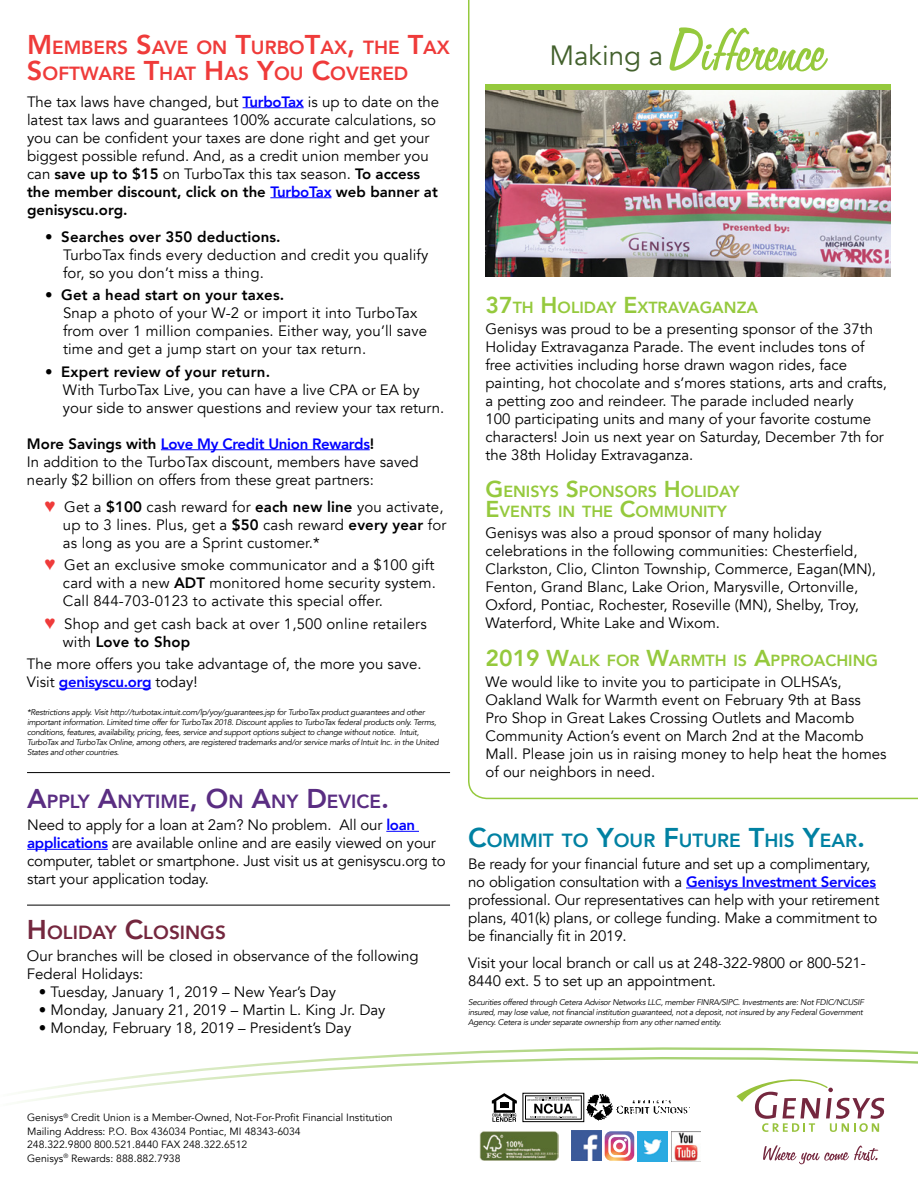
<style>
.page{position:relative;width:918px;height:1188px;background:#fff}
.page>*{position:absolute;margin:0;border:0;box-sizing:border-box;transform-origin:0 0}
.t1{font:68.25px "Freehand 575 BT Regular B";color:#95c93d}
.t2{font:27.75px "Avenir";color:#43612d}
.t3{font:800 19.05px/25.5px "Avenir";color:#ef3b3a}
.t4{font:800 19.05px "Avenir";color:#0081a2}
.t5{font:800 19.05px "Avenir";color:#5a2d82}
.t6{font:800 19.05px "Avenir";color:#74273e}
.t7{font:800 16.05px/19.6px "Avenir";color:#95c93d}
.t8{font:15px/18px "Avenir";color:#000}
.t9{font:10.5px/13.5px "Avenir";color:#000}
.t10{font:italic 8.25px/9.9px "Avenir";letter-spacing:-.03em;color:#000}
.s1{font-size:27.15px}
.s2{font-weight:800;color:#00f}
.s3{font-weight:800}
.s4{color:#ef3b3a}
.s5{font-size:22.95px}
</style>
<div class="page">
<svg style="left:763px;top:1145px;width:115px;height:19px"></svg>
<svg style="left:755px;top:1110px;width:129px;height:22px"></svg>
<img style="left:587px;top:1110px;width:101px;height:11px">
<div style="left:523px;top:1093px;width:61px;height:29px;background:#565656"></div>
<div style="left:523px;top:1093px;width:61px;height:29px;border:1px solid #000"></div>
<svg style="left:525px;top:1110px;width:57px;height:9px"></svg>
<svg style="left:527px;top:1110px;width:53px;height:8px"></svg>
<svg style="left:492px;top:1110px;width:25px;height:12px"></svg>
<img style="left:479px;top:1131px;width:80px;height:30px">
<img style="left:571px;top:1131px;width:30px;height:30px">
<img style="left:638px;top:1131px;width:30px;height:30px">
<img style="left:671px;top:1131px;width:30px;height:30px">
<svg style="left:605px;top:1131px;width:29px;height:30px"></svg>
<svg style="left:17px;top:1100px;width:867px;height:10px"></svg>
<svg style="left:18px;top:1047px;width:900px;height:53px"></svg>
<hr style="left:243px;top:107px;width:61px;height:1px;background:#00f">
<hr style="left:270px;top:197px;width:61px;height:1px;background:#00f">
<hr style="left:161px;top:449px;width:209px;height:1px;background:#00f">
<hr style="left:59px;top:688px;width:92px;height:1px;background:#00f">
<hr style="left:27px;top:905px;width:423px;height:1px;background:#000">
<hr style="left:686px;top:888px;width:190px;height:1px;background:#00f">
<hr style="left:27px;top:772px;width:423px;height:1px;background:#000">
<hr style="left:386px;top:831px;width:33px;height:1px;background:#00f">
<hr style="left:27px;top:849px;width:81px;height:1px;background:#00f">
<svg style="left:468px;top:0;width:450px;height:799px"></svg>
<div style="left:486px;top:84px;width:405px;height:7px;background:#95c93d"></div>
<img style="left:486px;top:91px;width:405px;height:186px">
<p class="t3" style="left:27px;top:35px;width:237px"><span class="s1">M</span> EMBERS <span class="s1">S</span>AVE ON <span class="s1">T</span>URB</p>
<p class="t3" style="left:27px;top:35px;width:425px;text-indent:262px">O<span class="s1">T</span>AX<span class="s1">,</span> THE <span class="s1">T</span>AX<br><span class="s1">S</span>OFTWARE <span class="s1">T</span>HAT <span class="s1">H</span>AS <span class="s1">Y</span>OU <span class="s1">C</span>OVERED</p>
<p class="t8" style="left:27px;top:93px;width:414px">The tax laws have changed, but <span class="s2">TurboTax</span> is up to date on the latest tax laws and guarantees 100% accurate calculations, so you can be confident your taxes are done right and get your biggest possible refund. And, as a credit union member you can <span class="s3">save up to $15</span> on TurboTax this tax season. <span class="s3">To access the member discount, click on the</span> <span class="s2">TurboTax</span> <span class="s3">web banner at genisyscu.org.</span></p>
<p class="t8" style="left:63px;top:228px;width:367px;text-indent:-18px">• <span class="s3">Searches over 350 deductions.<br></span>TurboTax finds every deduction and credit you qualify for, so you don’t miss a thing.</p>
<p class="t8" style="left:63px;top:286px;width:366px;text-indent:-18px">• <span class="s3">Get a head start on your taxes.<br></span>Snap a photo of your W-2 or import it into TurboTax from over 1 million companies. Either way, you’ll save time and get a jump start on your tax return.</p>
<p class="t8" style="left:63px;top:363px;width:383px;text-indent:-18px">• <span class="s3">Expert review of your return.<br></span>With TurboTax Live, you can have a live CPA or EA by your side to answer questions and review your tax return.</p>
<p class="t8" style="left:27px;top:435px;width:393px"><span class="s3">More Savings with</span> <span class="s2">Love My Credit Union Rewards</span><span class="s3">!<br></span>In addition to the TurboTax discount, members have saved nearly $2 billion on offers from these great partners:</p>
<p class="t8" style="left:63px;top:498px;width:385px;text-indent:-18px"><span class="s4">♥</span> Get a <span class="s3">$100</span> cash reward for <span class="s3">each new line</span> you activate, up to 3 lines. Plus, get a <span class="s3">$50</span> cash reward <span class="s3">every year</span> for as long as you are a Sprint customer.*</p>
<p class="t8" style="left:63px;top:556px;width:375px;text-align:justify;text-indent:-18px"><span class="s4">♥</span> Get an exclusive smoke communicator and a $100 gift card with a new <span class="s3">ADT</span> monitored home security system.<br>Call 844-703-0123 to activate this special offer.</p>
<p class="t8" style="left:63px;top:615px;width:365px;text-indent:-18px"><span class="s4">♥</span> Shop and get cash back at over 1,500 online retailers with <span class="s3">Love to Shop</span></p>
<p class="t8" style="left:27px;top:655px;width:396px">The more offers you take advantage of, the more you save.<br>Visit <span class="s2">genisyscu.org</span> today!</p>
<p class="t10" style="left:27px;top:707px;width:413px">*Restrictions apply. Visit http://turbotax.intuit.com/lp/yoy/guarantees.jsp for TurboTax product guarantees and other important information. Limited time offer for TurboTax 2018. Discount applies to TurboTax federal products only. Terms, conditions, features, availability, pricing, fees, service and support options subject to change without notice. Intuit, TurboTax and TurboTax Online, among others, are registered trademarks and/or service marks of Intuit Inc. in the United States and other countries.</p>
<p class="t5" style="left:27px;top:787px;width:363px"><span class="s1">A</span>PPLY <span class="s1">A</span>NYTIME<span class="s1">, O</span>N <span class="s1">A</span>NY <span class="s1">D</span> EVICE<span class="s1">.</span></p>
<p class="t8" style="left:27px;top:816px;width:420px">Need to apply for a loan at 2am? No problem. All our <span class="s2">loan applications</span> are available online and are easily viewed on your computer, tablet or smartphone. Just visit us at genisyscu.org to start your application today.</p>
<p class="t6" style="left:27px;top:918px;width:201px"><span class="s1">H</span> OLIDAY <span class="s1">C</span>LOSINGS</p>
<p class="t8" style="left:27px;top:947px;width:393px">Our branches will be closed in observance of the following<br>Federal Holidays:</p>
<p class="t8" style="left:39px;top:983px;width:299px">• Tuesday, January 1, 2019 – New Year’s Day</p>
<p class="t8" style="left:39px;top:1001px;width:348px">• Monday, January 21, 2019 – Martin L. King Jr. Day</p>
<p class="t8" style="left:39px;top:1019px;width:314px">• Monday, February 18, 2019 – President’s Day</p>
<h2 class="t2" style="left:549px;top:39px;width:115px">Making a</h2>
<h1 class="t1" style="left:669px;top:14px;width:160px">Difference</h1>
<p class="t7" style="left:486px;top:297px;width:274px"><span class="s5">37</span>TH <span class="s5">H</span> OLIDAY <span class="s5">E</span>XTRAVAGANZA</p>
<p class="t8" style="left:486px;top:320px;width:403px">Genisys was proud to be a presenting sponsor of the 37th Holiday Extravaganza Parade. The event includes tons of free activities including horse drawn wagon rides, face painting, hot chocolate and s’mores stations, arts and crafts, a petting zoo and reindeer. The parade included nearly<br>100 participating units and many of your favorite costume characters! Join us next year on Saturday, December 7th for the 38th Holiday Extravaganza.</p>
<p class="t7" style="left:486px;top:482px;width:256px"><span class="s5">G</span>ENISYS <span class="s5">S</span>PONSORS <span class="s5">H</span> OLIDAY<br><span class="s5">E</span>VENTS IN THE <span class="s5">C</span>OMMUNITY</p>
<p class="t8" style="left:486px;top:524px;width:392px">Genisys was also a proud sponsor of many holiday celebrations in the following communities: Chesterfield, Clarkston, Clio, Clinton Township, Commerce, Eagan(MN), Fenton, Grand Blanc, Lake Orion, Marysville, Ortonville, Oxford, Pontiac, Rochester, Roseville (MN), Shelby, Troy, Waterford, White Lake and Wixom.</p>
<p class="t7" style="left:486px;top:650px;width:392px"><span class="s5">2019 W</span>ALK FOR <span class="s5">W</span>ARMTH IS <span class="s5">A</span>PPROACHING</p>
<p class="t8" style="left:486px;top:673px;width:403px">We would like to invite you to participate in OLHSA’s, Oakland Walk for Warmth event on February 9th at Bass Pro Shop in Great Lakes Crossing Outlets and Macomb Community Action’s event on March 2nd at the Macomb Mall. Please join us in raising money to help heat the homes of our neighbors in need.</p>
<p class="t4" style="left:468px;top:826px;width:399px"><span class="s1">C</span>OMMIT TO <span class="s1">Y</span>OUR <span class="s1">F</span>UTURE <span class="s1">T</span>HIS <span class="s1">Y</span>EAR<span class="s1">.</span></p>
<p class="t8" style="left:468px;top:855px;width:413px">Be ready for your financial future and set up a complimentary, no obligation consultation with a <span class="s2">Genisys Investment Services </span>professional. Our representatives can help with your retirement plans, 401(k) plans, or college funding. Make a commitment to be financially fit in 2019.</p>
<p class="t8" style="left:468px;top:954px;width:399px">Visit your local branch or call us at 248-322-9800 or 800-521-<br>8440 ext. 5 to set up an appointment.</p>
<p class="t10" style="left:468px;top:997px;width:397px">Securities offered through Cetera Advisor Networks LLC, member FINRA/SIPC. Investments are: Not FDIC/NCUSIF insured, may lose value, not financial institution guaranteed, not a deposit, not insured by any Federal Government<br>Agency. Cetera is under separate ownership from any other named entity.</p>
<p class="t9" style="left:27px;top:1111px;width:367px">Genisys<sup>®</sup> Credit Union is a Member-Owned, Not-For-Profit Financial Institution Mailing Address: P.O. Box 436034 Pontiac, MI 48343-6034<br>248.322.9800 800.521.8440 FAX 248.322.6512<br>Genisys<sup>®</sup> Rewards: 888.882.7938</p>
</div>
